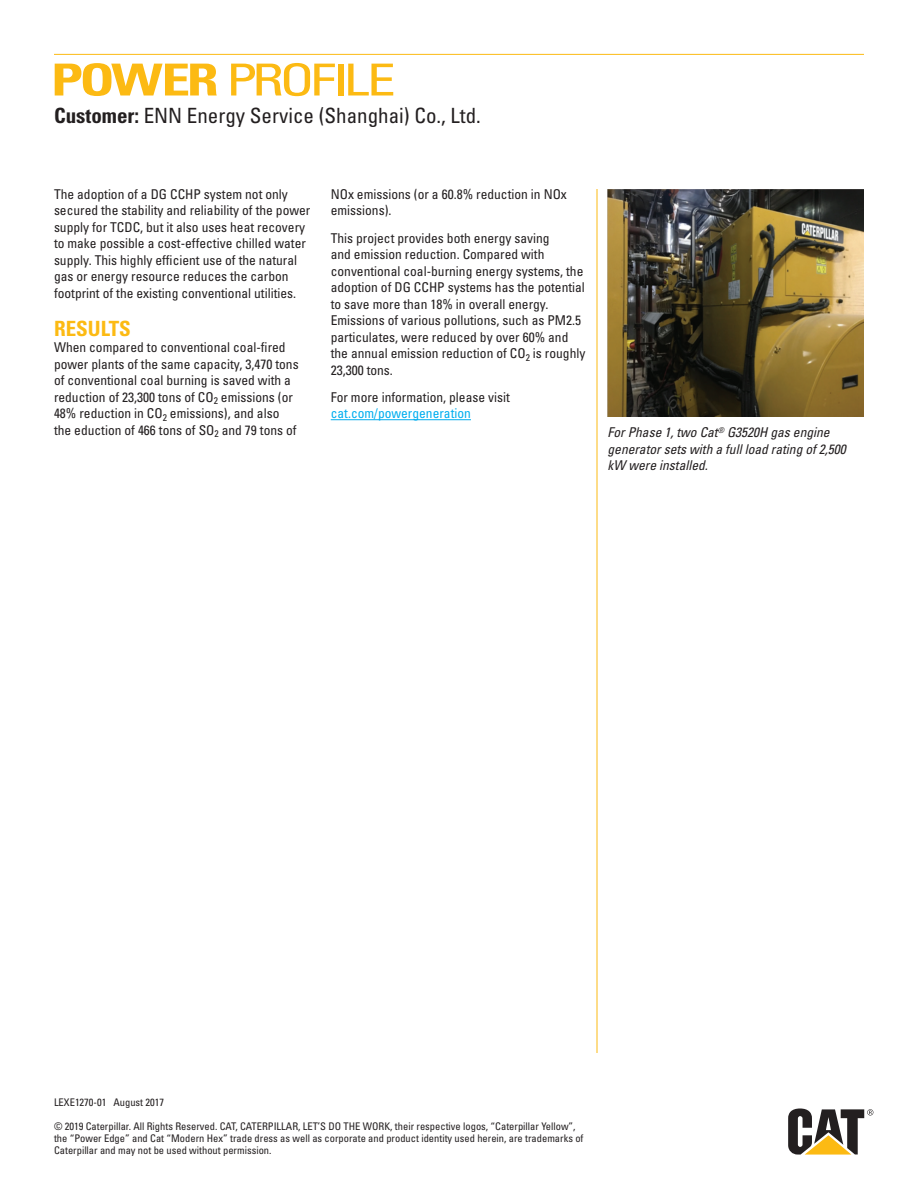
<style>
.page{position:relative;width:918px;height:1188px;background:#fff}
.page>*{position:absolute;margin:0;border:0;box-sizing:border-box;transform-origin:0 0}
.t1{font:condensed 44.1px "Univers LT Std";letter-spacing:-.08em;color:#fcba13;scale:1.3 1}
.t2{font:condensed 21px "Univers LT Std";color:#231f20}
.t3{font:700 condensed 21px "Univers LT Std";color:#fcba13}
.t4{font:condensed 13.5px/16.5px "Univers LT Std";color:#231f20}
.t5{font:italic condensed 13.5px/16.5px "Univers LT Std";color:#231f20}
.t6{font:condensed 13.5px "Univers LT Std";color:#00aeef}
.t7{font:condensed 10.5px/12px "Univers LT Std";color:#231f20}
.s1{font-weight:700}
</style>
<div class="page">
<svg style="left:788px;top:1108px;width:85px;height:47px"></svg>
<hr style="left:331px;top:419px;width:140px;height:1px;background:#00aeef">
<img style="left:608px;top:189px;width:256px;height:227px">
<hr style="left:597px;top:189px;width:1px;height:864px;background:#fcba13">
<hr style="left:54px;top:54px;width:810px;height:1px;background:#fcba13">
<h1 class="t1" style="left:51px;top:52px;width:267px"><span class="s1">POWER</span> PROFILE</h1>
<h2 class="t2" style="left:54px;top:102px;width:428px"><span class="s1">Customer:</span> ENN Energy Service (Shanghai) Co., Ltd.</h2>
<p class="t4" style="left:54px;top:186px;width:258px">The adoption of a DG CCHP system not only secured the stability and reliability of the power supply for TCDC, but it also uses heat recovery to make possible a cost-effective chilled water supply. This highly efficient use of the natural gas or energy resource reduces the carbon footprint of the existing conventional utilities.</p>
<h2 class="t3" style="left:54px;top:316px;width:78px">RESULTS</h2>
<p class="t4" style="left:54px;top:339px;width:246px">When compared to conventional coal-fired power plants of the same capacity, 3,470 tons of conventional coal burning is saved with a reduction of 23,300 tons of CO<sub>2</sub> emissions (or 48% reduction in CO<sub>2</sub> emissions), and also the eduction of 466 tons of SO<sub>2</sub> and 79 tons of</p>
<p class="t4" style="left:331px;top:186px;width:238px">NOx emissions (or a 60.8% reduction in NOx emissions).</p>
<p class="t4" style="left:331px;top:229px;width:256px">This project provides both energy saving<br>and emission reduction. Compared with conventional coal-burning energy systems, the adoption of DG CCHP systems has the potential to save more than 18% in overall energy.<br>Emissions of various pollutions, such as PM2.5 particulates, were reduced by over 60% and the annual emission reduction of CO<sub>2</sub> is roughly 23,300 tons.</p>
<p class="t4" style="left:331px;top:389px;width:181px">For more information, please visit</p>
<p class="t6" style="left:331px;top:405px;width:142px">cat.com/powergeneration</p>
<p class="t5" style="left:608px;top:424px;width:240px">For Phase 1, two Cat<sup>®</sup> G3520H gas engine generator sets with a full load rating of 2,500 kW were installed.</p>
<p class="t7" style="left:54px;top:1096px;width:112px">LEXE1270-01 August 2017</p>
<p class="t7" style="left:54px;top:1120px;width:531px">© 2019 Caterpillar. All Rights Reserved. CAT, CATERPILLAR, LET’S DO THE WORK, their respective logos, “Caterpillar Yellow”, the “Power Edge” and Cat “Modern Hex” trade dress as well as corporate and product identity used herein, are trademarks of<br>Caterpillar and may not be used without permission.</p>
</div>
